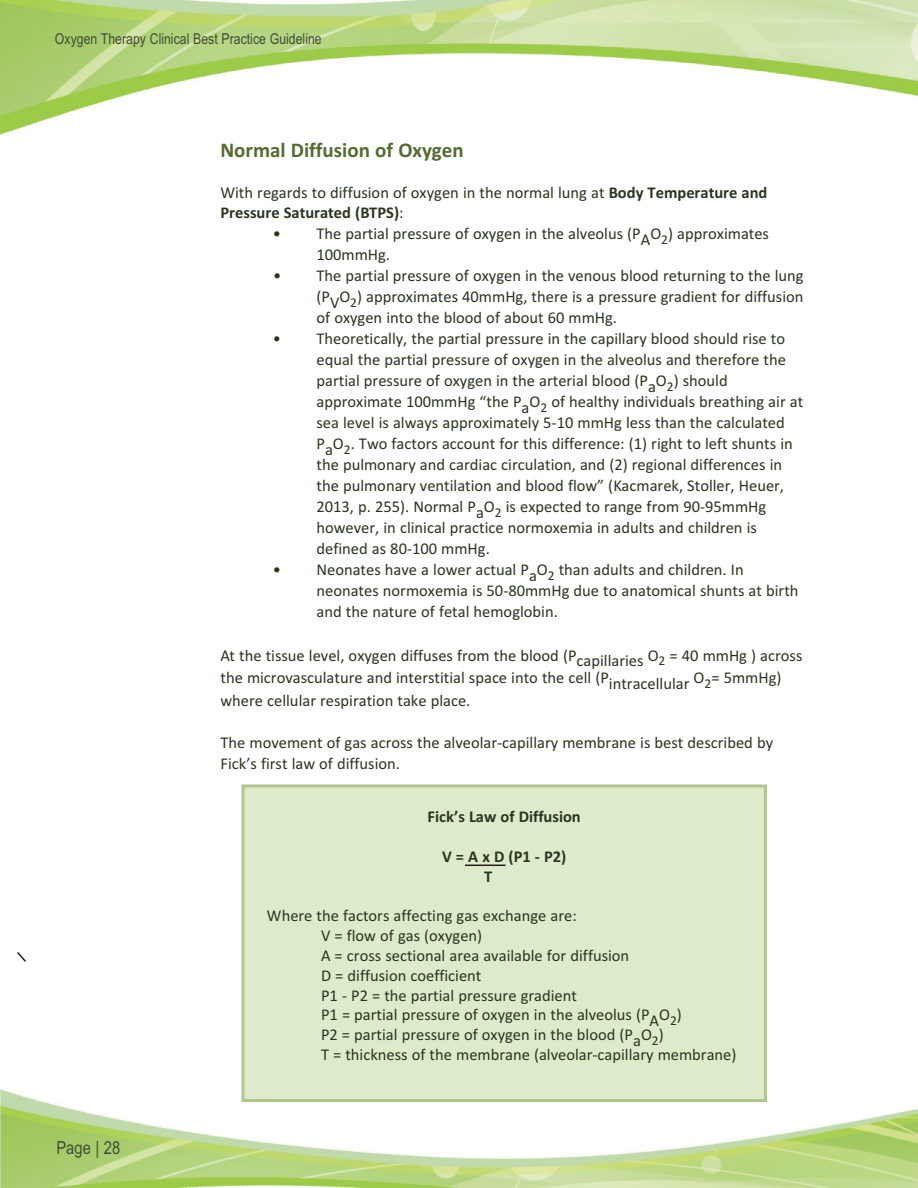
<style>
.page{position:relative;width:918px;height:1188px;background:#fff}
.page>*{position:absolute;margin:0;border:0;box-sizing:border-box;transform-origin:0 0}
.t1{font:700 21px "Calibri";color:#556b2f}
.t2{font:18px "Arial Narrow";color:#414d36}
.t3{font:16.5px/21px "Calibri";color:#2a3520}
.t4{font:700 16.5px/19.8px "Calibri";color:#2a3520}
.t5{font:15px "Arial Narrow";color:#414d36}
.s1{font-weight:700}
</style>
<div class="page">
<img style="left:0;top:0;width:918px;height:135px">
<img style="left:0;top:1040px;width:918px;height:148px">
<svg style="left:17px;top:952px;width:9px;height:10px"></svg>
<div style="left:244px;top:788px;width:520px;height:252px;background:#ddebcb"></div>
<div style="left:246px;top:1040px;width:517px;height:58px;background:#ddebcb"></div>
<div style="left:242px;top:784px;width:525px;height:318px;border:3px solid #afc68d"></div>
<hr style="left:465px;top:865px;width:41px;height:1px;background:#231f20">
<p class="t5" style="left:55px;top:30px;width:268px">Oxygen Therapy Clinical Best Practice Guideline</p>
<p class="t1" style="left:220px;top:137px;width:245px">Normal Diffusion of Oxygen</p>
<p class="t3" style="left:220px;top:183px;width:548px;line-height:19.8px">With regards to diffusion of oxygen in the normal lung at <span class="s1">Body Temperature and<br>Pressure Saturated (BTPS)</span>:</p>
<p class="t3" style="left:317px;top:223px;width:454px;text-indent:-44px">• The partial pressure of oxygen in the alveolus (PAO<sub>2</sub>) approximates<br>100mmHg.</p>
<p class="t3" style="left:316px;top:265px;width:489px;text-align:justify;text-indent:-43px">• The partial pressure of oxygen in the venous blood returning to the lung (PVO<sub>2</sub>) approximates 40mmHg, there is a pressure gradient for diffusion of oxygen into the blood of about 60 mmHg.</p>
<p class="t3" style="left:316px;top:328px;width:488px;text-indent:-43px">• Theoretically, the partial pressure in the capillary blood should rise to equal the partial pressure of oxygen in the alveolus and therefore the partial pressure of oxygen in the arterial blood (PaO<sub>2</sub>) should approximate 100mmHg “the PaO<sub>2</sub> of healthy individuals breathing air at sea level is always approximately 5-10 mmHg less than the calculated PaO<sub>2</sub>. Two factors account for this difference: (1) right to left shunts in the pulmonary and cardiac circulation, and (2) regional differences in the pulmonary ventilation and blood flow” (Kacmarek, Stoller, Heuer, 2013, p. 255). Normal PaO<sub>2</sub> is expected to range from 90-95mmHg however, in clinical practice normoxemia in adults and children is defined as 80-100 mmHg.</p>
<p class="t3" style="left:316px;top:559px;width:484px;text-indent:-44px">• Neonates have a lower actual PaO<sub>2</sub> than adults and children. In neonates normoxemia is 50-80mmHg due to anatomical shunts at birth and the nature of fetal hemoglobin.</p>
<p class="t3" style="left:220px;top:644px;width:584px;line-height:22.5px">At the tissue level, oxygen diffuses from the blood (Pcapillaries O<sub>2</sub> = 40 mmHg ) across the microvasculature and interstitial space into the cell (Pintracellular O<sub>2</sub>= 5mmHg) where cellular respiration take place.</p>
<p class="t3" style="left:220px;top:731px;width:554px">The movement of gas across the alveolar-capillary membrane is best described by<br>Fick’s first law of diffusion.</p>
<p class="t2" style="left:56px;top:1138px;width:65px">Page | 28</p>
<p class="t4" style="left:428px;top:807px;width:155px">Fick’s Law of Diffusion</p>
<p class="t4" style="left:484px;top:846px;width:84px;text-indent:-42px">V=AxD(P1-P2)<br>T</p>
<p class="t3" style="left:321px;top:906px;width:417px;line-height:19.8px;text-indent:-54px">Where the factors affecting gas exchange are:<br>V = flow of gas (oxygen)<br>A = cross sectional area available for diffusion<br>D = diffusion coefficient<br>P1 - P2 = the partial pressure gradient<br>P1 = partial pressure of oxygen in the alveolus (PAO<sub>2</sub>)<br>P2 = partial pressure of oxygen in the blood (PaO<sub>2</sub>)<br>T = thickness of the membrane (alveolar-capillary membrane)</p>
</div>
